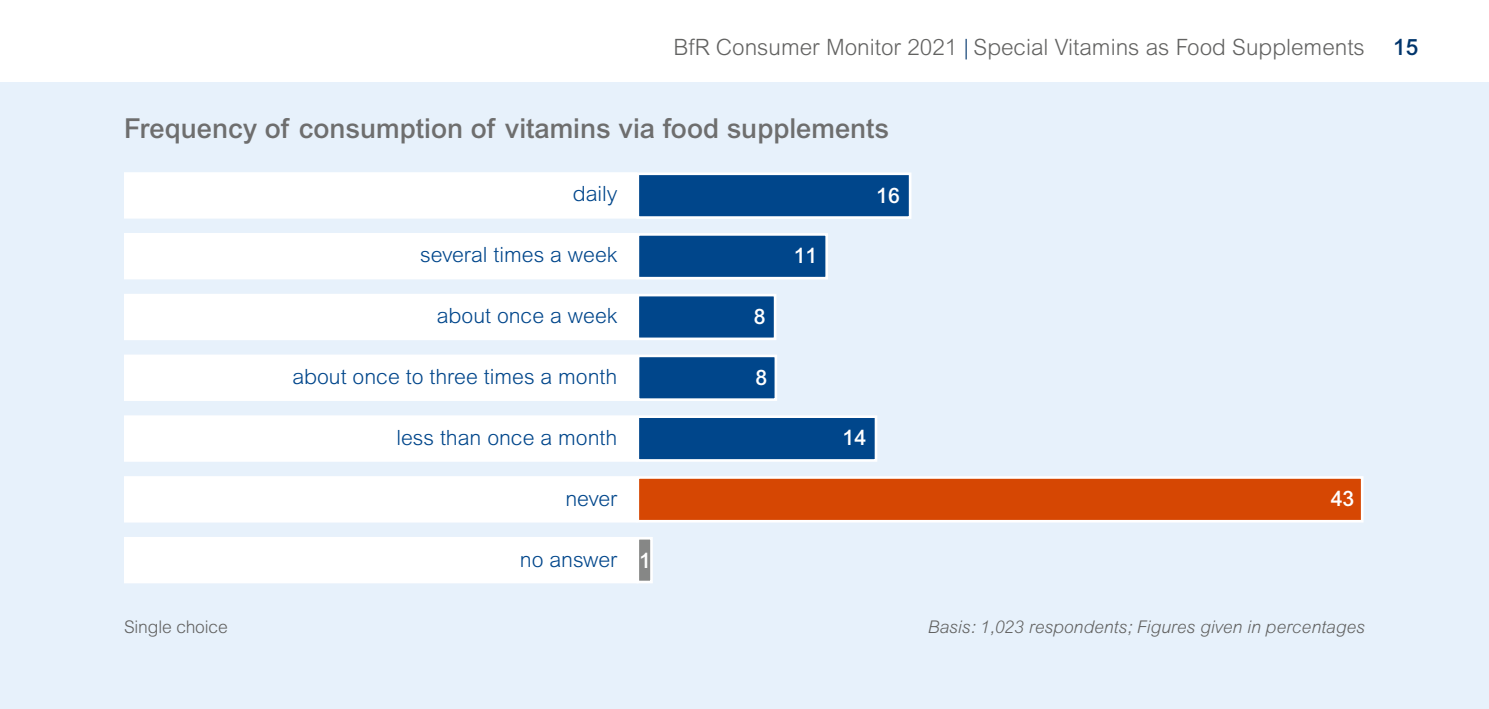
<style>
.page{position:relative;width:1489px;height:709px;background:#fff}
.page>*{position:absolute;margin:0;border:0;box-sizing:border-box;transform-origin:0 0}
.t1{font:500 27.5px "Arial MT Pro";color:#6e6e6e}
.t2{font:300 22.5px "Arial MT Pro";color:#626261}
.t3{font:500 22.5px "Arial MT Pro";color:#00356c}
.t4{font:500 21.25px "Arial MT Pro";color:#fff}
.t5{font:300 21px "Arial MT Pro";color:#00468b}
.Basis{font:italic 300 17.5px "Arial MT Pro";color:#626261}
.Info_Grafik{font:300 17.5px "Arial MT Pro";letter-spacing:-.01em;color:#626261}
.s1{color:#00356c}
</style>
<div class="page">
<div style="left:0;top:83px;width:1488px;height:626px;background:#e7f1fb"></div>
<div style="left:124px;top:172px;width:512px;height:47px;background:#fff"></div>
<div style="left:124px;top:233px;width:512px;height:46px;background:#fff"></div>
<div style="left:124px;top:294px;width:512px;height:46px;background:#fff"></div>
<div style="left:124px;top:355px;width:512px;height:46px;background:#fff"></div>
<div style="left:124px;top:415px;width:512px;height:47px;background:#fff"></div>
<div style="left:124px;top:476px;width:512px;height:46px;background:#fff"></div>
<div style="left:124px;top:537px;width:512px;height:46px;background:#fff"></div>
<div style="left:637px;top:174px;width:273px;height:43px;background:#00468b"></div>
<div style="left:636px;top:172px;width:275px;height:47px;border:3px solid #fff"></div>
<div style="left:638px;top:234px;width:188px;height:44px;background:#00468b"></div>
<div style="left:636px;top:233px;width:192px;height:46px;border:3px solid #fff"></div>
<div style="left:637px;top:295px;width:138px;height:44px;background:#00468b"></div>
<div style="left:636px;top:294px;width:140px;height:46px;border:3px solid #fff"></div>
<div style="left:638px;top:356px;width:137px;height:43px;background:#00468b"></div>
<div style="left:636px;top:354px;width:141px;height:47px;border:3px solid #fff"></div>
<div style="left:637px;top:416px;width:239px;height:44px;background:#00468b"></div>
<div style="left:636px;top:415px;width:241px;height:47px;border:3px solid #fff"></div>
<div style="left:637px;top:477px;width:724px;height:44px;background:#d64703"></div>
<div style="left:636px;top:476px;width:727px;height:46px;border:3px solid #fff"></div>
<div style="left:637px;top:538px;width:14px;height:44px;background:#868786"></div>
<div style="left:636px;top:537px;width:16px;height:46px;border:3px solid #fff"></div>
<p class="t2" style="left:673px;top:33px;width:693px">BfR Consumer Monitor 2021 <span class="s1">|</span> Special Vitamins as Food Supplements</p>
<p class="t3" style="left:1392px;top:34px;width:26px">15</p>
<p class="t1" style="left:124px;top:112px;width:766px">Frequency of consumption of vitamins via food supplements</p>
<p class="Info_Grafik" style="left:124px;top:616px;width:105px">Single choice</p>
<p class="t5" style="left:572px;top:180px;width:46px">daily</p>
<p class="t5" style="left:420px;top:241px;width:198px">several times a week</p>
<p class="t5" style="left:437px;top:302px;width:182px">about once a week</p>
<p class="t5" style="left:292px;top:363px;width:326px">about once to three times a month</p>
<p class="t5" style="left:396px;top:424px;width:222px">less than once a month</p>
<p class="t5" style="left:565px;top:485px;width:53px">never</p>
<p class="t5" style="left:520px;top:546px;width:99px">no answer</p>
<p class="t4" style="left:639px;top:548px;width:13px">1</p>
<p class="t4" style="left:753px;top:304px;width:13px">8</p>
<p class="t4" style="left:755px;top:365px;width:13px">8</p>
<p class="t4" style="left:793px;top:243px;width:25px">11</p>
<p class="t4" style="left:876px;top:183px;width:25px">16</p>
<p class="t4" style="left:842px;top:425px;width:25px">14</p>
<p class="t4" style="left:1330px;top:486px;width:25px">43</p>
<p class="Basis" style="left:927px;top:616px;width:439px">Basis: 1,023 respondents; Figures given in percentages</p>
</div>
